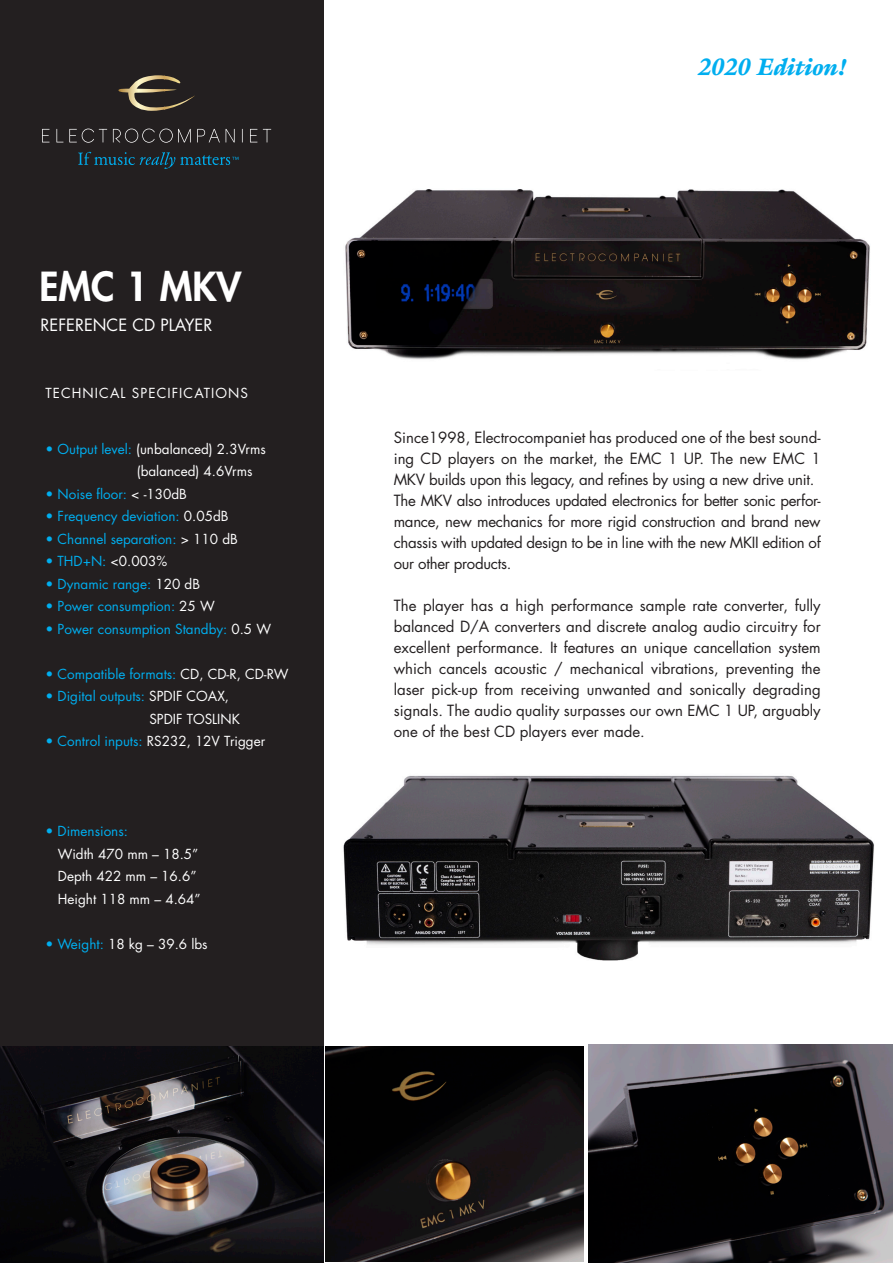
<style>
.page{position:relative;width:893px;height:1263px;background:#fff}
.page>*{position:absolute;margin:0;border:0;box-sizing:border-box;transform-origin:0 0}
.Product_Navn{font:800 39px "Futura Std";color:#fff}
.t1{font:italic 900 24px "Galliard Std";color:#00aeef}
.product_tekst_header{font:16.5px "Futura Std";color:#fff}
.produktekst{font:15px/21px "Futura Std";letter-spacing:-.02em;color:#231f20;text-align:justify}
.technical{font:13.5px "Futura Std";color:#00aeef}
.technical-2{font:13.5px "Futura Std";color:#fff}
.technical-3{font:13.5px "Futura Std";letter-spacing:.08em;color:#fff}
.s1{color:#00aeef}
.s2{color:#fff}
</style>
<div class="page">
<div style="left:0;top:0;width:323px;height:1263px;background:#231f20"></div>
<svg style="left:42px;top:129px;width:229px;height:14px"></svg>
<svg style="left:78px;top:152px;width:160px;height:17px"></svg>
<svg style="left:118px;top:75px;width:77px;height:36px"></svg>
<img style="left:345px;top:189px;width:525px;height:171px">
<img style="left:343px;top:775px;width:531px;height:186px">
<img style="left:0;top:1047px;width:323px;height:216px">
<img style="left:325px;top:1046px;width:259px;height:216px">
<img style="left:588px;top:1045px;width:305px;height:218px">
<p class="Product_Navn" style="left:40px;top:262px;width:203px">EMC 1 MKV</p>
<p class="product_tekst_header" style="left:41px;top:314px;width:173px">REFERENCE CD PLAYER</p>
<p class="technical-3" style="left:45px;top:384px;width:204px">TECHNICAL SPECIFICATIONS</p>
<p class="technical-2" style="left:45px;top:440px;width:222px"><span class="s1">• Output level:</span> (unbalanced) 2.3Vrms</p>
<p class="technical-2" style="left:137px;top:462px;width:117px">(balanced) 4.6Vrms</p>
<p class="technical" style="left:45px;top:485px;width:143px">• Noise floor: <span class="s2">&lt; -130dB</span></p>
<p class="technical" style="left:45px;top:507px;width:185px">• Frequency deviation: <span class="s2">0.05dB</span></p>
<p class="technical" style="left:45px;top:530px;width:194px">• Channel separation: <span class="s2">&gt; 110 dB</span></p>
<p class="technical" style="left:45px;top:552px;width:123px">• THD+N: <span class="s2">&lt;0.003%</span></p>
<p class="technical" style="left:45px;top:575px;width:156px">• Dynamic range: <span class="s2">120 dB</span></p>
<p class="technical" style="left:45px;top:597px;width:171px">• Power consumption: <span class="s2">25 W</span></p>
<p class="technical" style="left:45px;top:620px;width:227px">• Power consumption Standby: <span class="s2">0.5 W</span></p>
<p class="technical" style="left:45px;top:665px;width:245px">• Compatible formats: <span class="s2">CD, CD-R, CD-RW</span></p>
<p class="technical" style="left:45px;top:687px;width:185px">• Digital outputs: <span class="s2">SPDIF COAX,</span></p>
<p class="technical-2" style="left:149px;top:710px;width:92px">SPDIF TOSLINK</p>
<p class="technical-2" style="left:45px;top:732px;width:221px"><span class="s1">• Control inputs:</span> RS232, 12V Trigger</p>
<p class="technical" style="left:45px;top:822px;width:84px">• Dimensions:</p>
<p class="technical-2" style="left:58px;top:845px;width:142px">Width 470 mm – 18.5”</p>
<p class="technical-2" style="left:58px;top:867px;width:140px">Depth 422 mm – 16.6”</p>
<p class="technical-2" style="left:58px;top:890px;width:144px">Height 118 mm – 4.64”</p>
<p class="technical-2" style="left:45px;top:935px;width:164px"><span class="s1">• Weight:</span> 18 kg – 39.6 lbs</p>
<p class="t1" style="left:699px;top:53px;width:150px">2020 Edition!</p>
<p class="produktekst" style="left:394px;top:427px;width:428px">Since1998, Electrocompaniet has produced one of the best sound&shy;ing CD players on the market, the EMC 1 UP. The new EMC 1<br>MKV builds upon this legacy, and refines by using a new drive unit.</p>
<p class="produktekst" style="left:394px;top:490px;width:428px">The MKV also introduces updated electronics for better sonic perfor&shy;mance, new mechanics for more rigid construction and brand new chassis with updated design to be in line with the new MKII edition of our other products.</p>
<p class="produktekst" style="left:394px;top:595px;width:428px">The player has a high performance sample rate converter, fully balanced D/A converters and discrete analog audio circuitry for excellent performance. It features an unique cancellation system which cancels acoustic / mechanical vibrations, preventing the laser pick-up from receiving unwanted and sonically degrading signals. The audio quality surpasses our own EMC 1 UP, arguably one of the best CD players ever made.</p>
</div>
